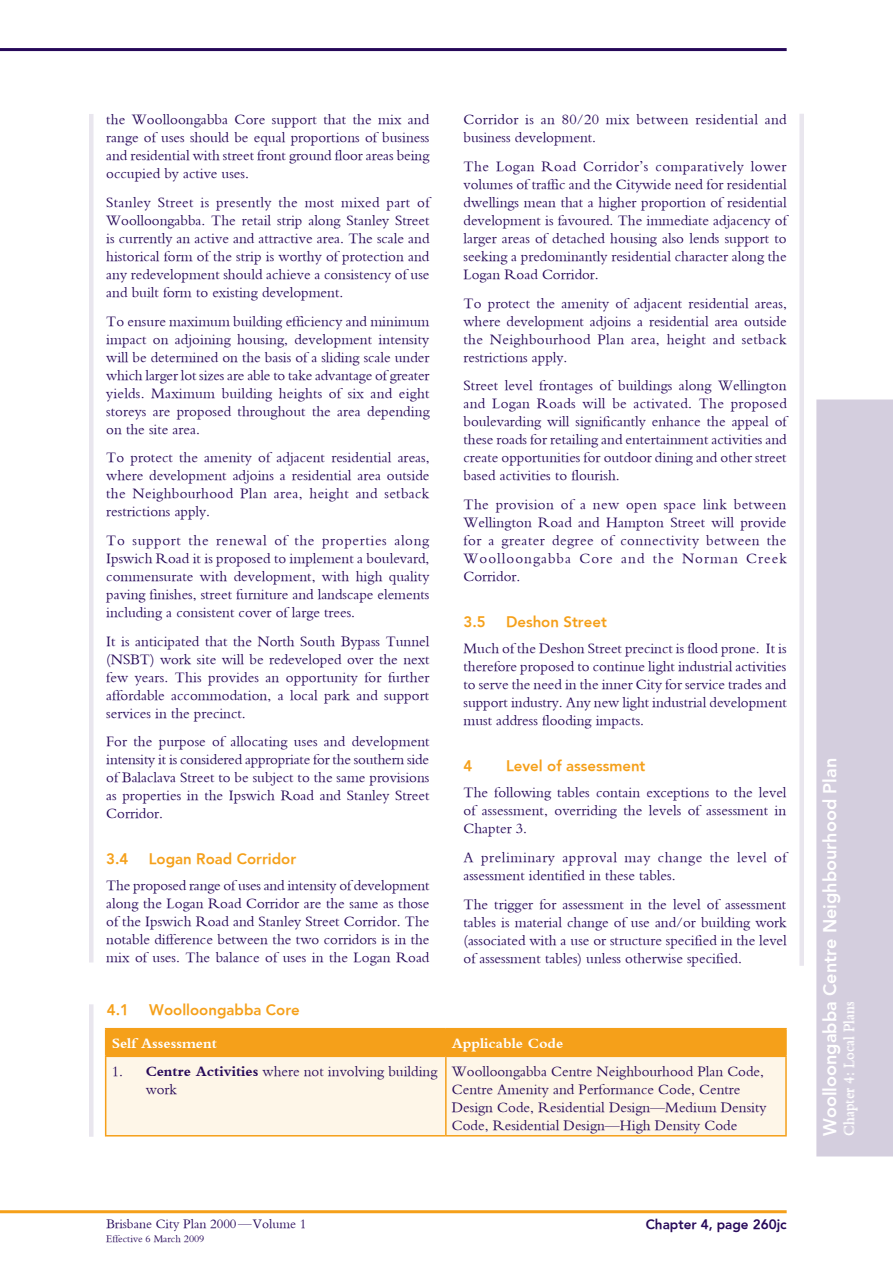
<style>
.page{position:relative;width:893px;height:1263px;background:#fff}
.page>*{position:absolute;margin:0;border:0;box-sizing:border-box;transform-origin:0 0}
.t1{font:800 18px "H Avenir";color:#fff}
.t2{font:15px/18px "Bembo";color:#260859;text-align:justify}
.t3{font:800 15px "H Avenir";color:#f5a01a}
.t4{font:15px/18px "Bembo";letter-spacing:.04em;color:#260859}
.t5{font:15px/18px "Bembo";letter-spacing:.02em;color:#260859}
.t6{font:700 15px "Bembo";color:#fff}
.t7{font:15px "Bembo";color:#fff}
.t8{font:13.5px "Bembo";color:#260859}
.t9{font:800 13.5px "H Avenir";color:#260859}
.t10{font:10.5px "Bembo";color:#260859}
.s1{font-weight:700}
</style>
<div class="page">
<svg style="left:816px;top:399px;width:77px;height:757px;background:#d5cfdf"></svg>
<hr style="left:0;top:1210px;width:787px;height:3px;background:#f5a01a">
<hr style="left:0;top:48px;width:787px;height:3px;background:#260859">
<div style="left:89px;top:114px;width:5px;height:848px;background:#e9e6ee"></div>
<div style="left:799px;top:114px;width:5px;height:852px;background:#e9e6ee"></div>
<div style="left:106px;top:1057px;width:679px;height:78px;background:#fef6e8"></div>
<hr style="left:105px;top:1028px;width:341px;height:1px;background:#f5a01a">
<div style="left:105px;top:1029px;width:680px;height:26px;background:#f5a01a"></div>
<hr style="left:446px;top:1028px;width:341px;height:1px;background:#f5a01a">
<hr style="left:445px;top:1029px;width:2px;height:26px;background:#f5a01a">
<hr style="left:785px;top:1029px;width:2px;height:26px;background:#f5a01a">
<hr style="left:105px;top:1055px;width:341px;height:2px;background:#f5a01a">
<hr style="left:105px;top:1057px;width:1px;height:78px;background:#f5a01a">
<hr style="left:446px;top:1055px;width:341px;height:2px;background:#f5a01a">
<hr style="left:445px;top:1057px;width:2px;height:78px;background:#f5a01a">
<hr style="left:785px;top:1057px;width:2px;height:78px;background:#f5a01a">
<hr style="left:105px;top:1135px;width:341px;height:1px;background:#f5a01a">
<hr style="left:446px;top:1135px;width:341px;height:1px;background:#f5a01a">
<div style="left:89px;top:1004px;width:5px;height:133px;background:#e9e6ee"></div>
<p class="t2" style="left:106px;top:110px;width:325px">the Woolloongabba Core support that the mix and range of uses should be equal proportions of business and residential with street front ground floor areas being occupied by active uses.</p>
<p class="t2" style="left:106px;top:193px;width:325px">Stanley Street is presently the most mixed part of Woolloongabba. The retail strip along Stanley Street is currently an active and attractive area. The scale and historical form of the strip is worthy of protection and any redevelopment should achieve a consistency of use and built form to existing development.</p>
<p class="t2" style="left:106px;top:312px;width:325px">To ensure maximum building efficiency and minimum impact on adjoining housing, development intensity will be determined on the basis of a sliding scale under which larger lot sizes are able to take advantage of greater yields. Maximum building heights of six and eight storeys are proposed throughout the area depending on the site area.</p>
<p class="t2" style="left:106px;top:448px;width:325px">To protect the amenity of adjacent residential areas, where development adjoins a residential area outside the Neighbourhood Plan area, height and setback restrictions apply.</p>
<p class="t2" style="left:106px;top:531px;width:325px">To support the renewal of the properties along Ipswich Road it is proposed to implement a boulevard, commensurate with development, with high quality paving finishes, street furniture and landscape elements including a consistent cover of large trees.</p>
<p class="t2" style="left:106px;top:631px;width:325px">It is anticipated that the North South Bypass Tunnel (NSBT) work site will be redeveloped over the next few years. This provides an opportunity for further affordable accommodation, a local park and support services in the precinct.</p>
<p class="t2" style="left:106px;top:732px;width:325px">For the purpose of allocating uses and development intensity it is considered appropriate for the southern side of Balaclava Street to be subject to the same provisions as properties in the Ipswich Road and Stanley Street Corridor.</p>
<p class="t3" style="left:106px;top:850px;width:24px">3.4</p>
<p class="t3" style="left:149px;top:850px;width:149px">Logan Road Corridor</p>
<p class="t2" style="left:106px;top:876px;width:325px">The proposed range of uses and intensity of development along the Logan Road Corridor are the same as those of the Ipswich Road and Stanley Street Corridor. The notable difference between the two corridors is in the mix of uses. The balance of uses in the Logan Road</p>
<p class="t5" style="left:464px;top:110px;width:325px">Corridor is an 80/20 mix between residential and business development.</p>
<p class="t2" style="left:464px;top:157px;width:325px">The Logan Road Corridor’s comparatively lower volumes of traffic and the Citywide need for residential dwellings mean that a higher proportion of residential development is favoured. The immediate adjacency of larger areas of detached housing also lends support to seeking a predominantly residential character along the Logan Road Corridor.</p>
<p class="t2" style="left:464px;top:294px;width:325px">To protect the amenity of adjacent residential areas, where development adjoins a residential area outside the Neighbourhood Plan area, height and setback restrictions apply.</p>
<p class="t2" style="left:464px;top:376px;width:325px">Street level frontages of buildings along Wellington and Logan Roads will be activated. The proposed boulevarding will significantly enhance the appeal of these roads for retailing and entertainment activities and create opportunities for outdoor dining and other street based activities to flourish.</p>
<p class="t2" style="left:464px;top:495px;width:325px">The provision of a new open space link between Wellington Road and Hampton Street will provide for a greater degree of connectivity between the Woolloongabba Core and the Norman Creek Corridor.</p>
<p class="t3" style="left:464px;top:612px;width:24px">3.5</p>
<p class="t3" style="left:506px;top:612px;width:102px">Deshon Street</p>
<p class="t2" style="left:464px;top:639px;width:325px">Much of the Deshon Street precinct is flood prone. It is therefore proposed to continue light industrial activities to serve the need in the inner City for service trades and support industry. Any new light industrial development must address flooding impacts.</p>
<p class="t3" style="left:464px;top:757px;width:10px">4</p>
<p class="t3" style="left:506px;top:757px;width:141px">Level of assessment</p>
<p class="t2" style="left:464px;top:783px;width:324px">The following tables contain exceptions to the level of assessment, overriding the levels of assessment in Chapter 3.</p>
<p class="t4" style="left:464px;top:848px;width:325px">A preliminary approval may change the level of assessment identified in these tables.</p>
<p class="t2" style="left:464px;top:894px;width:325px">The trigger for assessment in the level of assessment tables is material change of use and/or building work (associated with a use or structure specified in the level of assessment tables) unless otherwise specified.</p>
<p class="t3" style="left:107px;top:1001px;width:24px">4.1</p>
<p class="t3" style="left:149px;top:1001px;width:152px">Woolloongabba Core</p>
<p class="t6" style="left:112px;top:1035px;width:107px">Self Assessment</p>
<p class="t6" style="left:452px;top:1035px;width:113px">Applicable Code</p>
<p class="t2" style="left:146px;top:1062px;width:293px;text-indent:-34px">1. <span class="s1">Centre Activities</span> where not involving building work</p>
<p class="t2" style="left:452px;top:1062px;width:316px;text-align:left">Woolloongabba Centre Neighbourhood Plan Code, Centre Amenity and Performance Code, Centre Design Code, Residential Design—Medium Density Code, Residential Design—High Density Code</p>
<p class="t8" style="left:106px;top:1216px;width:202px">Brisbane City Plan 2000—Volume 1</p>
<p class="t9" style="left:646px;top:1216px;width:142px">Chapter 4, page 260jc</p>
<p class="t10" style="left:106px;top:1232px;width:100px">Effective 6 March 2009</p>
<p class="t1" style="left:819px;top:1136px;width:379px;rotate:-90deg">Woolloongabba Centre Neighbourhood Plan</p>
<p class="t7" style="left:841px;top:1136px;width:136px;rotate:-90deg">Chapter 4: Local Plans</p>
</div>
